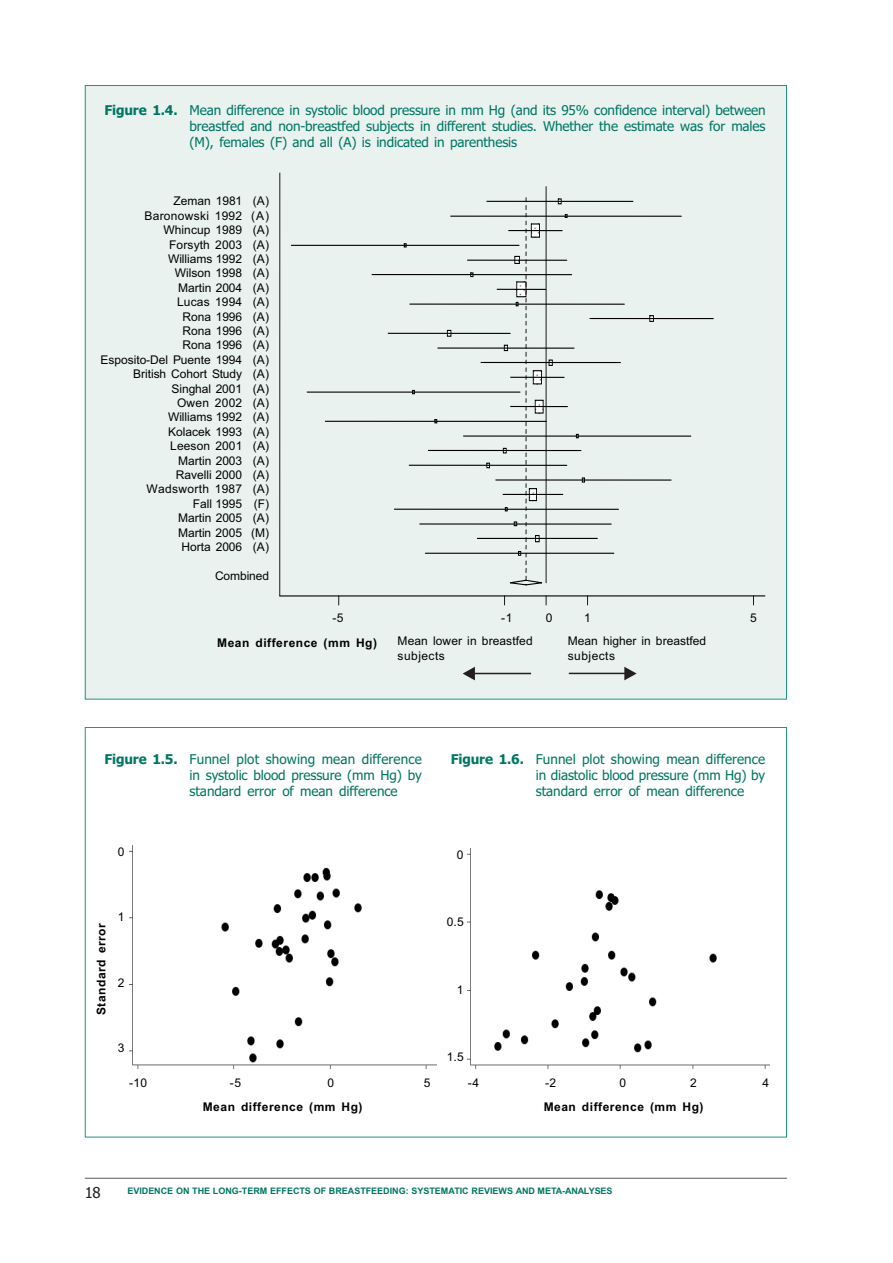
<style>
.page{position:relative;width:893px;height:1263px;background:#fff}
.page>*{position:absolute;margin:0;border:0;box-sizing:border-box;transform-origin:0 0}
.t1{font:15px "Tahoma";color:#231f20}
.t2{font:13.5px/16.2px "Tahoma";letter-spacing:-.01em;color:#007663;text-align:justify}
.t3{font:12px/14.4px "Arial";color:#000;text-align:right}
.t4{font:700 12px "Arial";letter-spacing:.045em;color:#000}
.t5{font:12px "Arial";letter-spacing:.04em;color:#000}
.t6{font:700 9px "Arial";letter-spacing:-.005em;color:#007663}
.s1{font-weight:700}
</style>
<div class="page">
<hr style="left:85px;top:1178px;width:701px;height:1px;background:#58595b">
<div style="left:85px;top:85px;width:701px;height:615px;background:#e9f2ef;border:1px solid #219386"></div>
<hr style="left:546px;top:187px;width:1px;height:396px;background:#000">
<hr style="left:280px;top:596px;width:485px;height:1px;background:#000">
<hr style="left:279px;top:173px;width:1px;height:423px;background:#000">
<hr style="left:425px;top:553px;width:189px;height:1px;background:#000">
<hr style="left:477px;top:538px;width:120px;height:1px;background:#000">
<hr style="left:420px;top:524px;width:191px;height:1px;background:#000">
<hr style="left:394px;top:509px;width:224px;height:1px;background:#000">
<hr style="left:495px;top:480px;width:176px;height:1px;background:#000">
<hr style="left:409px;top:465px;width:158px;height:1px;background:#000">
<hr style="left:428px;top:450px;width:153px;height:1px;background:#000">
<hr style="left:463px;top:436px;width:228px;height:1px;background:#000">
<hr style="left:325px;top:421px;width:221px;height:1px;background:#000">
<hr style="left:307px;top:392px;width:213px;height:1px;background:#000">
<hr style="left:481px;top:362px;width:139px;height:1px;background:#000">
<hr style="left:438px;top:348px;width:136px;height:1px;background:#000">
<svg style="left:447px;top:330px;width:4px;height:6px"></svg>
<hr style="left:388px;top:333px;width:122px;height:1px;background:#000">
<svg style="left:649px;top:315px;width:4px;height:7px"></svg>
<hr style="left:590px;top:318px;width:123px;height:1px;background:#000">
<hr style="left:410px;top:304px;width:214px;height:1px;background:#000">
<hr style="left:372px;top:274px;width:199px;height:1px;background:#000">
<hr style="left:467px;top:260px;width:100px;height:1px;background:#000">
<hr style="left:291px;top:245px;width:228px;height:1px;background:#000">
<hr style="left:450px;top:216px;width:231px;height:1px;background:#000">
<svg style="left:486px;top:201px;width:147px;height:384px"></svg>
<svg style="left:525px;top:198px;width:18px;height:303px"></svg>
<hr style="left:569px;top:673px;width:62px;height:1px;background:#231f20">
<svg style="left:624px;top:667px;width:12px;height:13px"></svg>
<hr style="left:469px;top:673px;width:62px;height:1px;background:#231f20">
<svg style="left:462px;top:667px;width:13px;height:13px"></svg>
<img style="left:130px;top:845px;width:306px;height:223px">
<img style="left:468px;top:848px;width:302px;height:221px">
<p class="t2" style="left:189px;top:103px;width:577px;text-indent:-85px"><span class="s1">Figure 1.4.</span> Mean difference in systolic blood pressure in mm Hg (and its 95% confidence interval) between breastfed and non-breastfed subjects in different studies. Whether the estimate was for males (M), females (F) and all (A) is indicated in parenthesis</p>
<p class="t3" style="left:100px;top:195px;width:170px">Zeman 1981 (A)<br>Baronowski 1992 (A)<br>Whincup 1989 (A)<br>Forsyth 2003 (A)<br>Williams 1992 (A)<br>Wilson 1998 (A)<br>Martin 2004 (A)<br>Lucas 1994 (A)<br>Rona 1996 (A)<br>Rona 1996 (A)<br>Rona 1996 (A)<br>Esposito-Del Puente 1994 (A)<br>British Cohort Study (A)<br>Singhal 2001 (A)<br>Owen 2002 (A)<br>Williams 1992 (A)<br>Kolacek 1993 (A)<br>Leeson 2001 (A)<br>Martin 2003 (A)<br>Ravelli 2000 (A)<br>Wadsworth 1987 (A)<br>Fall 1995 (F)<br>Martin 2005 (A)<br>Martin 2005 (M)<br>Horta 2006 (A)</p>
<p class="t3" style="left:215px;top:569px;width:55px">Combined</p>
<p class="t3" style="left:332px;top:612px;width:13px">-5</p>
<p class="t3" style="left:501px;top:612px;width:13px">-1</p>
<p class="t3" style="left:546px;top:612px;width:8px">0</p>
<p class="t3" style="left:584px;top:612px;width:8px">1</p>
<p class="t3" style="left:750px;top:612px;width:8px">5</p>
<p class="t3" style="left:397px;top:635px;width:136px">Mean lower in breastfed</p>
<p class="t3" style="left:568px;top:635px;width:140px">Mean higher in breastfed</p>
<p class="t5" style="left:397px;top:651px;width:49px">subjects</p>
<p class="t5" style="left:568px;top:651px;width:49px">subjects</p>
<p class="t4" style="left:217px;top:638px;width:161px">Mean difference (mm Hg)</p>
<p class="t2" style="left:189px;top:752px;width:234px;text-indent:-85px"><span class="s1">Figure 1.5.</span> Funnel plot showing mean difference in systolic blood pressure (mm Hg) by standard error of mean difference</p>
<p class="t3" style="left:118px;top:846px;width:8px">0</p>
<p class="t4" style="left:97px;top:1015px;width:94px;rotate:-90deg">Standard error</p>
<p class="t3" style="left:118px;top:911px;width:8px">1</p>
<p class="t3" style="left:118px;top:976px;width:8px">2</p>
<p class="t3" style="left:118px;top:1042px;width:8px">3</p>
<p class="t2" style="left:536px;top:752px;width:231px;text-indent:-85px"><span class="s1">Figure 1.6.</span> Funnel plot showing mean difference in diastolic blood pressure (mm Hg) by standard error of mean difference</p>
<p class="t3" style="left:457px;top:848px;width:8px">0</p>
<p class="t3" style="left:447px;top:916px;width:18px">0.5</p>
<p class="t3" style="left:457px;top:984px;width:8px">1</p>
<p class="t3" style="left:447px;top:1051px;width:18px">1.5</p>
<p class="t3" style="left:129px;top:1077px;width:20px">-10</p>
<p class="t3" style="left:230px;top:1077px;width:13px">-5</p>
<p class="t3" style="left:327px;top:1077px;width:8px">0</p>
<p class="t3" style="left:423px;top:1077px;width:8px">5</p>
<p class="t3" style="left:468px;top:1077px;width:13px">-4</p>
<p class="t3" style="left:545px;top:1077px;width:13px">-2</p>
<p class="t3" style="left:619px;top:1077px;width:8px">0</p>
<p class="t3" style="left:690px;top:1077px;width:8px">2</p>
<p class="t3" style="left:762px;top:1077px;width:8px">4</p>
<p class="t4" style="left:203px;top:1102px;width:161px">Mean difference (mm Hg)</p>
<p class="t4" style="left:543px;top:1102px;width:161px">Mean difference (mm Hg)</p>
<p class="t1" style="left:85px;top:1187px;width:17px">18</p>
<p class="t6" style="left:127px;top:1187px;width:486px">EVIDENCE ON THE LONG-TERM EFFECTS OF BREASTFEEDING: SYSTEMATIC REVIEWS AND META-ANALYSES</p>
</div>
